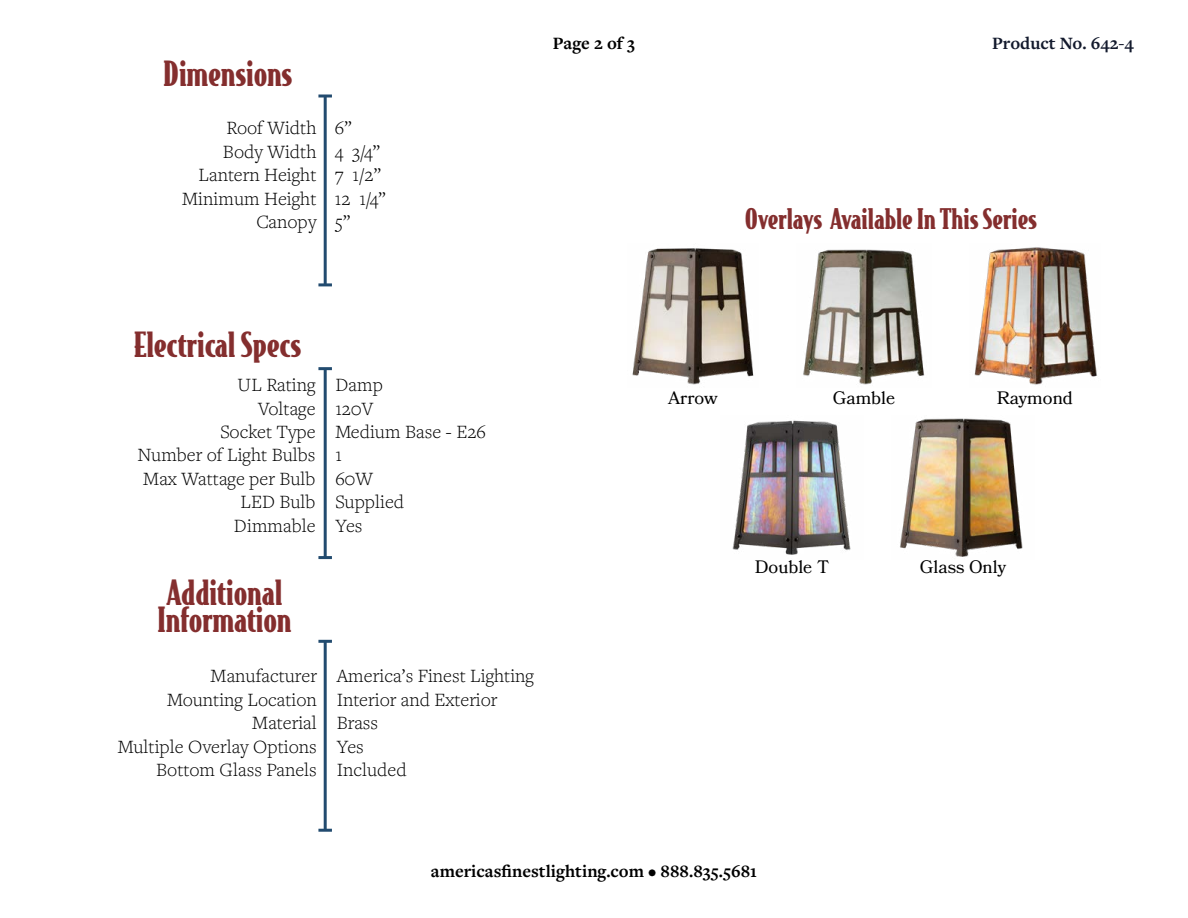
<style>
.page{position:relative;width:1188px;height:918px;background:#fff}
.page>*{position:absolute;margin:0;border:0;box-sizing:border-box;transform-origin:0 0}
.t1{font:900 33px/27px "Bodega Serif";color:#842e2e}
.t2{font:900 27px "Bodega Serif";color:#842e2e}
.t3{font:300 19.5px/23.4px "Freight Text Pro";color:#000}
.t4{font:700 18px "Freight Text Pro";color:#000}
.t5{font:18px "Bookmania";color:#000}
.t6{font:700 18px "Freight Text Pro";color:#131a2d}
</style>
<div class="page">
<hr style="left:324px;top:96px;width:3px;height:189px;background:#224b6f">
<svg style="left:318px;top:94px;width:14px;height:4px"></svg>
<hr style="left:318px;top:283px;width:14px;height:3px;background:#224b6f">
<hr style="left:324px;top:369px;width:3px;height:189px;background:#224b6f">
<hr style="left:318px;top:367px;width:14px;height:3px;background:#224b6f">
<hr style="left:318px;top:556px;width:14px;height:3px;background:#224b6f">
<hr style="left:324px;top:641px;width:3px;height:189px;background:#224b6f">
<hr style="left:318px;top:640px;width:14px;height:3px;background:#224b6f">
<hr style="left:318px;top:829px;width:14px;height:3px;background:#224b6f">
<img style="left:632px;top:248px;width:122px;height:137px">
<img style="left:900px;top:418px;width:123px;height:139px">
<img style="left:732px;top:420px;width:119px;height:135px">
<img style="left:974px;top:247px;width:123px;height:138px">
<img style="left:803px;top:249px;width:122px;height:136px">
<h1 class="t1" style="left:164px;top:58px;width:130px">Dimensions</h1>
<p class="t3" style="left:182px;top:116px;width:136px;text-align:right">Roof Width<br>Body Width<br>Lantern Height<br>Minimum Height<br>Canopy</p>
<p class="t3" style="left:335px;top:116px;width:53px">6”<br>4 3/4”<br>7 1/2”<br>12 1/4”<br>5”</p>
<p class="t4" style="left:553px;top:31px;width:84px">Page 2 of 3</p>
<p class="t6" style="left:992px;top:31px;width:143px">Product No. 642-4</p>
<h2 class="t2" style="left:745px;top:201px;width:294px">Overlays Available In This Series</h2>
<h1 class="t1" style="left:134px;top:329px;width:169px">Electrical Specs</h1>
<p class="t3" style="left:138px;top:373px;width:179px;text-align:right">UL Rating<br>Voltage<br>Socket Type<br>Number of Light Bulbs<br>Max Wattage per Bulb<br>LED Bulb<br>Dimmable</p>
<p class="t3" style="left:335px;top:373px;width:152px">Damp<br>120V<br>Medium Base - E26<br>1<br>60W<br>Supplied<br>Yes</p>
<h1 class="t1" style="left:157px;top:577px;width:136px">Additional<br>Information</h1>
<p class="t3" style="left:118px;top:664px;width:201px;text-align:right">Manufacturer<br>Mounting Location<br>Material<br>Multiple Overlay Options<br>Bottom Glass Panels</p>
<p class="t3" style="left:337px;top:664px;width:199px">America’s Finest Lighting<br>Interior and Exterior<br>Brass<br>Yes<br>Included</p>
<p class="t5" style="left:668px;top:388px;width:51px">Arrow</p>
<p class="t5" style="left:833px;top:388px;width:64px">Gamble</p>
<p class="t5" style="left:997px;top:388px;width:78px">Raymond</p>
<p class="t5" style="left:755px;top:557px;width:76px">Double T</p>
<p class="t5" style="left:920px;top:557px;width:88px">Glass Only</p>
<p class="t4" style="left:431px;top:859px;width:328px">americasfinestlighting.com • 888.835.5681</p>
</div>
